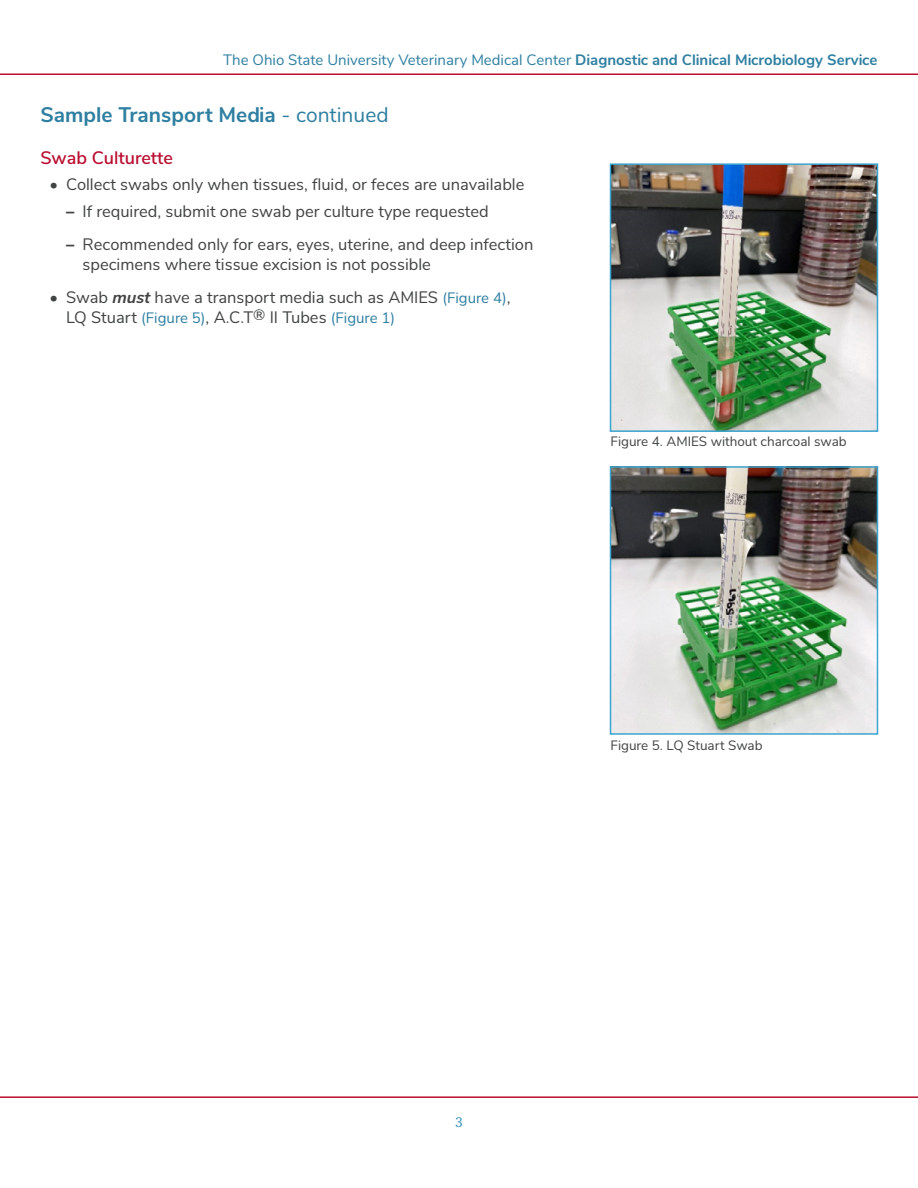
<style>
.page{position:relative;width:918px;height:1188px;background:#fff}
.page>*{position:absolute;margin:0;border:0;box-sizing:border-box;transform-origin:0 0}
.t1{font:700 21px "Buckeye Sans";color:#2e7fa1}
.t2{font:600 18px "Buckeye Sans";color:#ba0c2f}
.t3{font:16.5px/19.8px "Buckeye Sans";color:#414443}
.t4{font:15px "Buckeye Sans";color:#2e7fa1}
.t5{font:15px "Buckeye Serif";color:#3492b8}
.t6{font:13.5px "Buckeye Sans";color:#414443}
.s1{font-weight:700}
.s2{font-weight:400}
.s3{font-weight:900}
.s4{font-weight:700;font-style:italic}
.s5{font-size:15px;color:#2e7fa1}
</style>
<div class="page">
<img style="left:613px;top:166px;width:262px;height:263px">
<div style="left:610px;top:163px;width:268px;height:269px;border:2px solid #3ba4cf"></div>
<img style="left:613px;top:469px;width:262px;height:263px">
<div style="left:610px;top:466px;width:268px;height:269px;border:2px solid #3ba4cf"></div>
<hr style="left:0;top:1096px;width:918px;height:2px;background:#ba0c2f">
<hr style="left:0;top:74px;width:918px;height:1px;background:#ba0c2f">
<p class="t4" style="left:223px;top:49px;width:656px">The Ohio State University Veterinary Medical Center <span class="s1">Diagnostic and Clinical Microbiology Service</span></p>
<p class="t1" style="left:40px;top:100px;width:350px">Sample Transport Media <span class="s2">- continued</span></p>
<p class="t2" style="left:40px;top:144px;width:134px">Swab Culturette</p>
<p class="t3" style="left:50px;top:174px;width:476px">• Collect swabs only when tissues, fluid, or feces are unavailable</p>
<p class="t3" style="left:66px;top:200px;width:424px"><span class="s3">–</span> If required, submit one swab per culture type requested</p>
<p class="t3" style="left:82px;top:234px;width:452px;text-indent:-16px"><span class="s3">–</span> Recommended only for ears, eyes, uterine, and deep infection specimens where tissue excision is not possible</p>
<p class="t3" style="left:66px;top:287px;width:446px;text-indent:-16px">• Swab <span class="s4">must</span> have a transport media such as AMIES <span class="s5">(Figure 4)</span>,<br>LQ Stuart <span class="s5">(Figure 5)</span>, A.C.T<sup>®</sup> II Tubes <span class="s5">(Figure 1)</span></p>
<p class="t6" style="left:610px;top:432px;width:238px">Figure 4. AMIES without charcoal swab</p>
<p class="t5" style="left:455px;top:1112px;width:9px">3</p>
<p class="t6" style="left:610px;top:735px;width:154px">Figure 5. LQ Stuart Swab</p>
</div>
